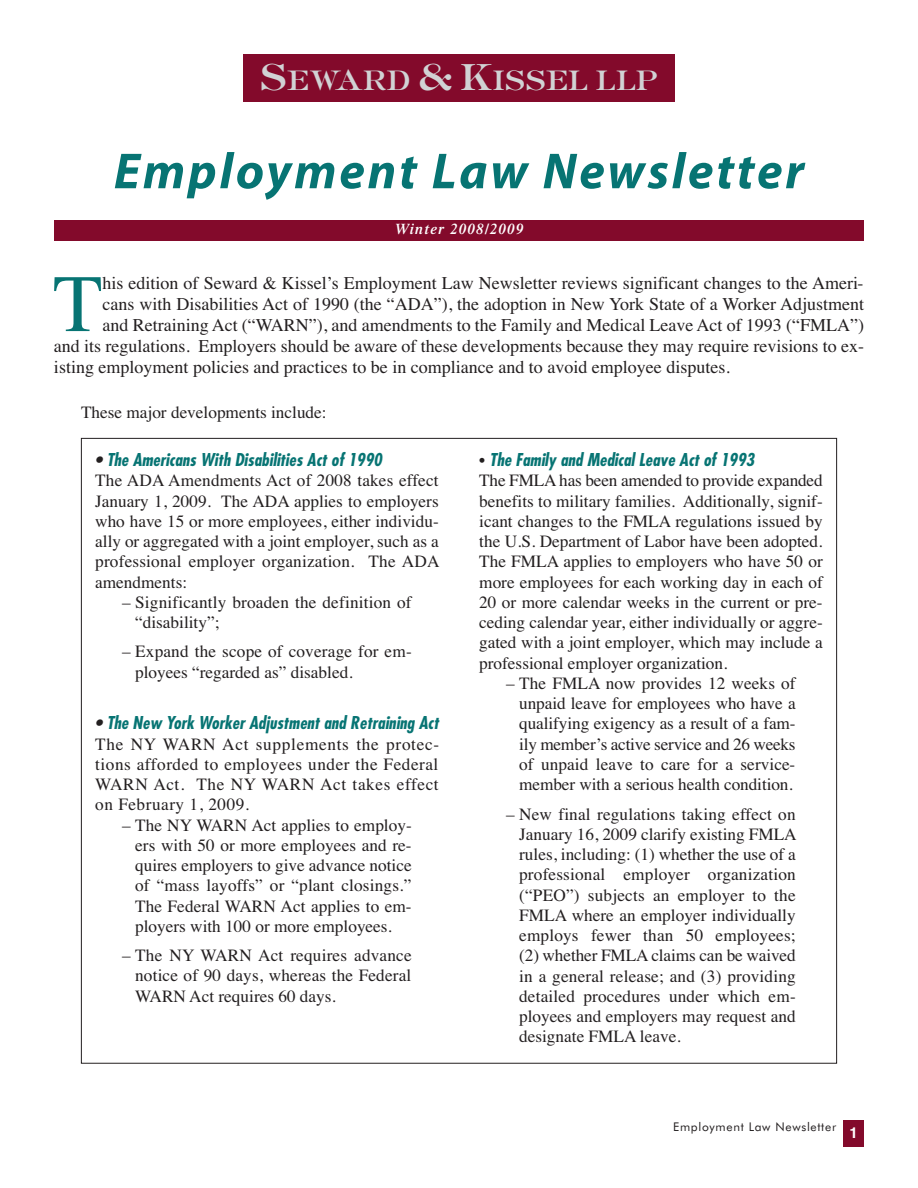
<style>
.page{position:relative;width:918px;height:1188px;background:#fff}
.page>*{position:absolute;margin:0;border:0;box-sizing:border-box;transform-origin:0 0}
.t1{font:81.45px "Times";color:#077473}
.t2{font:italic 700 51px "Myriad";letter-spacing:.055em;color:#077473}
.t3{font:25.8px "AT Sackers Heavy Roman";color:#d1d2d4}
.t4{font:18px "Times";color:#231f20}
.t5{font:17.25px/20.2px "Times";color:#231f20;text-align:justify}
.t6{font:italic 700 condensed 17.25px "Futura";letter-spacing:.005em;color:#077473}
.t7{font:italic 600 15px "Times";letter-spacing:.075em;color:#fff}
.t8{font:700 15px "Helvetica";color:#fff}
.t9{font:12px "Futura BT";letter-spacing:.06em;color:#231f20}
.s1{font-size:34.5px}
.s2{color:#231f20}
.s3{font-family:"Times";font-weight:400;font-style:normal;font-stretch:normal;color:#231f20}
</style>
<div class="page">
<div style="left:843px;top:1120px;width:21px;height:28px;background:#830a2b"></div>
<div style="left:243px;top:54px;width:432px;height:47px;background:#830a2b"></div>
<div style="left:54px;top:220px;width:810px;height:21px;background:#830a2b"></div>
<h3 class="t3" style="left:260px;top:66px;width:400px"><span class="s1">S</span>EWARD <span class="s1">&amp; K</span>ISSEL LLP</h3>
<h2 class="t2" style="left:114px;top:152px;width:692px">Employment Law Newsletter</h2>
<p class="t7" style="left:395px;top:224px;width:130px">Winter 2008/2009</p>
<h1 class="t1" style="left:53px;top:255px;width:51px">T</h1>
<p class="t4" style="left:103px;top:272px;width:763px">his edition of Seward &amp; Kissel’s Employment Law Newsletter reviews significant changes to the Ameri-</p>
<p class="t4" style="left:103px;top:293px;width:763px">cans with Disabilities Act of 1990 (the “ADA”), the adoption in New York State of a Worker Adjustment</p>
<p class="t4" style="left:103px;top:314px;width:763px">and Retraining Act (“WARN”), and amendments to the Family and Medical Leave Act of 1993 (“FMLA”)</p>
<p class="t4" style="left:54px;top:335px;width:812px">and its regulations. Employers should be aware of these developments because they may require revisions to ex-</p>
<p class="t4" style="left:54px;top:356px;width:677px">isting employment policies and practices to be in compliance and to avoid employee disputes.</p>
<p class="t5" style="left:81px;top:402px;width:247px">These major developments include:</p>
<p class="t6" style="left:95px;top:452px;width:288px"><span class="s2">•</span> The Americans With Disabilities Act of 1990</p>
<p class="t5" style="left:95px;top:470px;width:346px">The ADA Amendments Act of 2008 takes effect January 1, 2009. The ADA applies to employers who have 15 or more employees, either individu&shy;ally or aggregated with a joint employer, such as a professional employer organization. The ADA amendments:</p>
<p class="t5" style="left:135px;top:592px;width:278px;text-indent:-13px">– Significantly broaden the definition of “disability”;</p>
<p class="t5" style="left:135px;top:641px;width:278px;text-indent:-13px">– Expand the scope of coverage for em&shy;ployees “regarded as” disabled.</p>
<p class="t6" style="left:95px;top:716px;width:345px"><span class="s2">•</span> The New York Worker Adjustment and Retraining Act</p>
<p class="t5" style="left:95px;top:734px;width:345px">The NY WARN Act supplements the protec&shy;tions afforded to employees under the Federal WARN Act. The NY WARN Act takes effect on February 1, 2009.</p>
<p class="t5" style="left:135px;top:815px;width:278px;text-indent:-13px">– The NY WARN Act applies to employ&shy;ers with 50 or more employees and re&shy;quires employers to give advance notice of “mass layoffs” or “plant closings.” The Federal WARN Act applies to em&shy;ployers with 100 or more employees.</p>
<p class="t5" style="left:135px;top:945px;width:278px;text-indent:-13px">– The NY WARN Act requires advance notice of 90 days, whereas the Federal WARN Act requires 60 days.</p>
<p class="t6" style="left:479px;top:452px;width:277px"><span class="s3">•</span> The Family and Medical Leave Act of 1993</p>
<p class="t5" style="left:479px;top:470px;width:345px">The FMLA has been amended to provide expanded benefits to military families. Additionally, signif&shy;icant changes to the FMLA regulations issued by the U.S. Department of Labor have been adopted.<br>The FMLA applies to employers who have 50 or more employees for each working day in each of 20 or more calendar weeks in the current or pre&shy;ceding calendar year, either individually or aggre&shy;gated with a joint employer, which may include a professional employer organization.</p>
<p class="t5" style="left:519px;top:673px;width:278px;text-indent:-13px">– The FMLA now provides 12 weeks of unpaid leave for employees who have a qualifying exigency as a result of a fam&shy;ily member’s active service and 26 weeks of unpaid leave to care for a service&shy;member with a serious health condition.</p>
<p class="t5" style="left:519px;top:803px;width:279px;text-indent:-13px">– New final regulations taking effect on January 16, 2009 clarify existing FMLA rules, including: (1) whether the use of a professional employer organization (“PEO”) subjects an employer to the FMLA where an employer individually employs fewer than 50 employees; (2) whether FMLA claims can be waived in a general release; and (3) providing detailed procedures under which em&shy;ployees and employers may request and designate FMLA leave.</p>
<p class="t9" style="left:673px;top:1122px;width:165px">Employment Law Newsletter</p>
<p class="t8" style="left:850px;top:1124px;width:10px">1</p>
</div>
